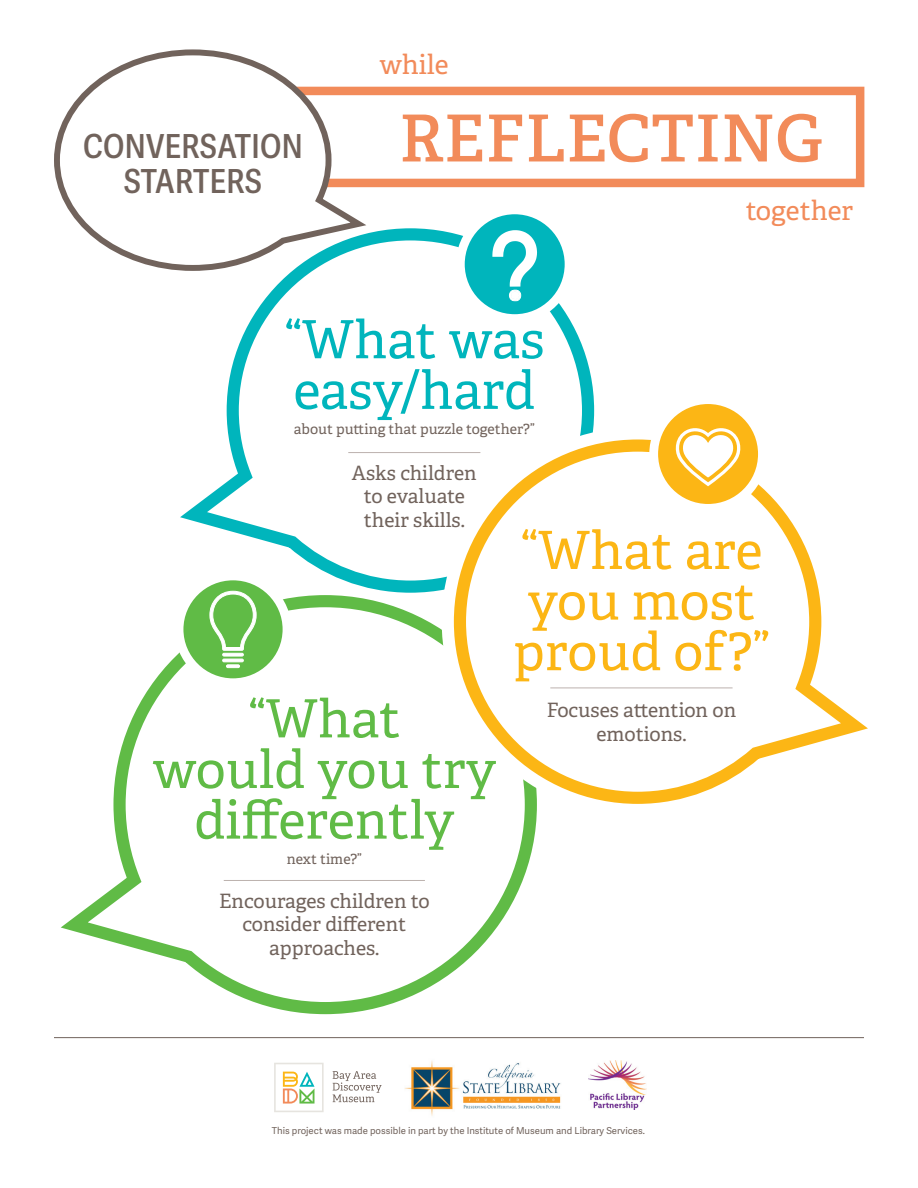
<style>
.page{position:relative;width:918px;height:1188px;background:#fff}
.page>*{position:absolute;margin:0;border:0;box-sizing:border-box;transform-origin:0 0}
.t1{font:600 64.8px "Adelle";letter-spacing:.01em;color:#f28b5a}
.t2{font:52.65px/50.7px "Adelle";color:#60bb46;text-align:center}
.t3{font:52.65px/50.7px "Adelle";color:#fcb615}
.t4{font:52.65px/50.7px "Adelle";color:#00b5bc}
.t5{font:600 33.15px/35.2px "Adelle Sans Cnd";letter-spacing:.01em;color:#71635c;text-align:center}
.t6{font:27px "Adelle";color:#f28b5a}
.t7{font:19.8px/23.7px "Adelle";color:#71635c;text-align:center}
.t8{font:14.25px "Adelle";color:#71635c}
.t9{font:9.6px "Adelle Sans";color:#71635c}
</style>
<div class="page">
<svg style="left:333px;top:1071px;width:49px;height:31px"></svg>
<svg style="left:274px;top:1063px;width:50px;height:49px"></svg>
<img style="left:405px;top:1060px;width:156px;height:56px">
<img style="left:589px;top:1060px;width:57px;height:50px">
<hr style="left:54px;top:1037px;width:810px;height:1px;background:#71635c">
<svg style="left:180px;top:228px;width:415px;height:361px"></svg>
<svg style="left:460px;top:210px;width:109px;height:109px;background:#29c1c6"></svg>
<div style="left:456px;top:205px;width:117px;height:118px;border:9px solid #fff;border-radius:50%"></div>
<svg style="left:491px;top:205px;width:47px;height:96px"></svg>
<svg style="left:61px;top:589px;width:474px;height:426px"></svg>
<svg style="left:424px;top:409px;width:171px;height:425px"></svg>
<svg style="left:448px;top:433px;width:420px;height:377px"></svg>
<hr style="left:348px;top:452px;width:132px;height:1px;background:#bdb3af">
<hr style="left:224px;top:880px;width:201px;height:1px;background:#bdb3af">
<hr style="left:550px;top:687px;width:183px;height:1px;background:#bdb3af">
<svg style="left:177px;top:574px;width:112px;height:111px;fill:#60bb46"></svg>
<div style="left:175px;top:572px;width:116px;height:115px;border:9px solid #fff;border-radius:50%"></div>
<div style="left:222px;top:653px;width:22px;height:4px;border:1px solid #fff"></div>
<div style="left:222px;top:659px;width:22px;height:3px;border:1px solid #fff"></div>
<div style="left:226px;top:664px;width:14px;height:4px;border:1px solid #fff"></div>
<svg style="left:209px;top:590px;width:48px;height:62px"></svg>
<svg style="left:654px;top:400px;width:108px;height:108px;background:#fcc23d"></svg>
<div style="left:649px;top:395px;width:118px;height:118px;border:9px solid #fff;border-radius:50%"></div>
<svg style="left:674px;top:427px;width:69px;height:59px"></svg>
<div style="left:281px;top:87px;width:583px;height:100px;border:9px solid #f28b5a"></div>
<svg style="left:54px;top:49px;width:320px;height:225px"></svg>
<h3 class="t5" style="left:83px;top:129px;width:222px">CONVERSATION<br>STARTERS</h3>
<h3 class="t6" style="left:379px;top:48px;width:71px">while</h3>
<h1 class="t1" style="left:399px;top:98px;width:425px">REFLECTING</h1>
<h3 class="t6" style="left:746px;top:194px;width:109px">together</h3>
<h2 class="t4" style="left:284px;top:315px;width:262px">“What was easy/hard</h2>
<p class="t8" style="left:294px;top:421px;width:242px">about putting that puzzle together?”</p>
<p class="t7" style="left:352px;top:461px;width:126px">Asks children to evaluate their skills.</p>
<h2 class="t2" style="left:152px;top:694px;width:345px">“What<br>would you try differently</h2>
<p class="t8" style="left:287px;top:850px;width:77px">next time?”</p>
<p class="t7" style="left:219px;top:889px;width:212px">Encourages children to consider different approaches.</p>
<h2 class="t3" style="left:513px;top:526px;width:258px">“What are you most proud of?”</h2>
<p class="t7" style="left:547px;top:698px;width:191px">Focuses attention on emotions.</p>
<p class="t9" style="left:272px;top:1125px;width:375px">This project was made possible in part by the Institute of Museum and Library Services.</p>
</div>
